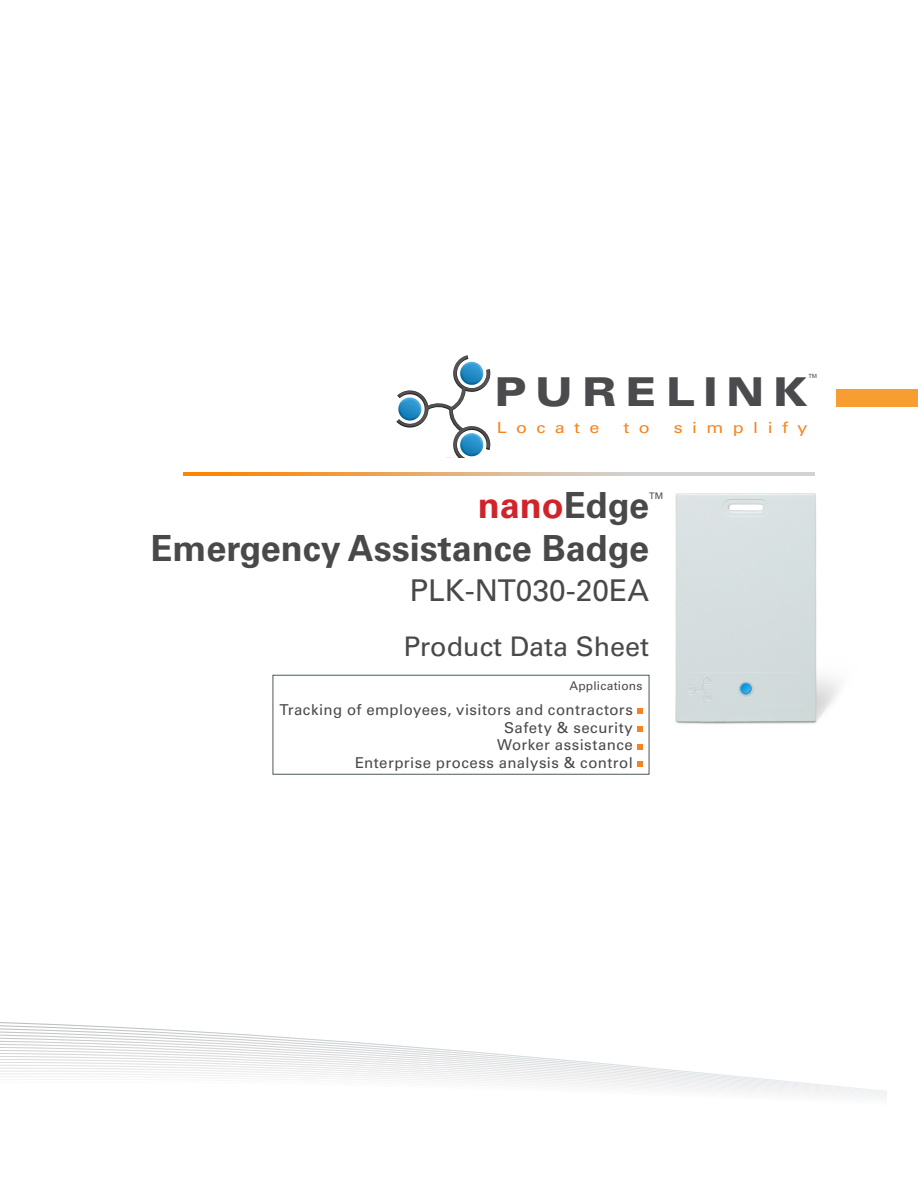
<style>
.page{position:relative;width:918px;height:1188px;background:#fff}
.page>*{position:absolute;margin:0;border:0;box-sizing:border-box;transform-origin:0 0}
.t1{font:900 expanded 39.75px "Univers LT Std";letter-spacing:.205em;color:#4b4b4d}
.t2{font:700 36px "Univers LT Std";color:#494949}
.t3{font:700 36px "Univers LT Std";color:#d1232a}
.t4{font:30px "Univers LT Std";color:#494949}
.t5{font:27px "Univers LT Std";color:#494949}
.t6{font:15.45px "Univers LT Std";letter-spacing:.525em;color:#f6851f;scale:1.16 1}
.t7{font:15px "Univers LT Std";letter-spacing:.03em;color:#494949}
.t8{font:12px "Univers LT Std";letter-spacing:.02em;color:#494949}
.t9{font:9px "Univers LT Std";color:#494949}
.t10{font:5.7px "Univers LT Std";color:#4b4b4d}
.s1{color:#484948}
</style>
<div class="page">
<div style="left:837px;top:389px;width:81px;height:18px;background:#f89d31"></div>
<img style="left:183px;top:472px;width:632px;height:3px">
<svg style="left:0;top:1063px;width:887px;height:34px"></svg>
<svg style="left:396px;top:355px;width:95px;height:103px"></svg>
<div style="left:273px;top:675px;width:376px;height:99px;border:1px solid #4b5a52"></div>
<svg style="left:637px;top:709px;width:6px;height:5px"></svg>
<svg style="left:637px;top:761px;width:6px;height:6px"></svg>
<svg style="left:637px;top:744px;width:6px;height:5px"></svg>
<svg style="left:637px;top:726px;width:6px;height:6px"></svg>
<img style="left:675px;top:493px;width:164px;height:231px">
<p class="t10" style="left:808px;top:372px;width:10px">TM</p>
<p class="t1" style="left:494px;top:369px;width:315px">PURELINK</p>
<p class="t6" style="left:497px;top:418px;width:90px">Locate</p>
<p class="t6" style="left:623px;top:418px;width:24px">t o</p>
<p class="t6" style="left:674px;top:418px;width:117px">simplify</p>
<p class="t9" style="left:649px;top:490px;width:15px">TM</p>
<p class="t3" style="left:478px;top:485px;width:173px">nano<span class="s1">Edge</span></p>
<p class="t2" style="left:150px;top:528px;width:500px">Emergency Assistance Badge</p>
<p class="t4" style="left:410px;top:573px;width:241px">PLK-NT030-20EA</p>
<p class="t5" style="left:404px;top:631px;width:247px">Product Data Sheet</p>
<p class="t8" style="left:569px;top:679px;width:75px">Applications</p>
<p class="t7" style="left:280px;top:701px;width:355px">Tracking of employees, visitors and contractors</p>
<p class="t7" style="left:355px;top:753px;width:279px">Enterprise process analysis &amp; control</p>
<p class="t7" style="left:504px;top:718px;width:130px">Safety &amp; security</p>
<p class="t7" style="left:497px;top:736px;width:137px">Worker assistance</p>
</div>
